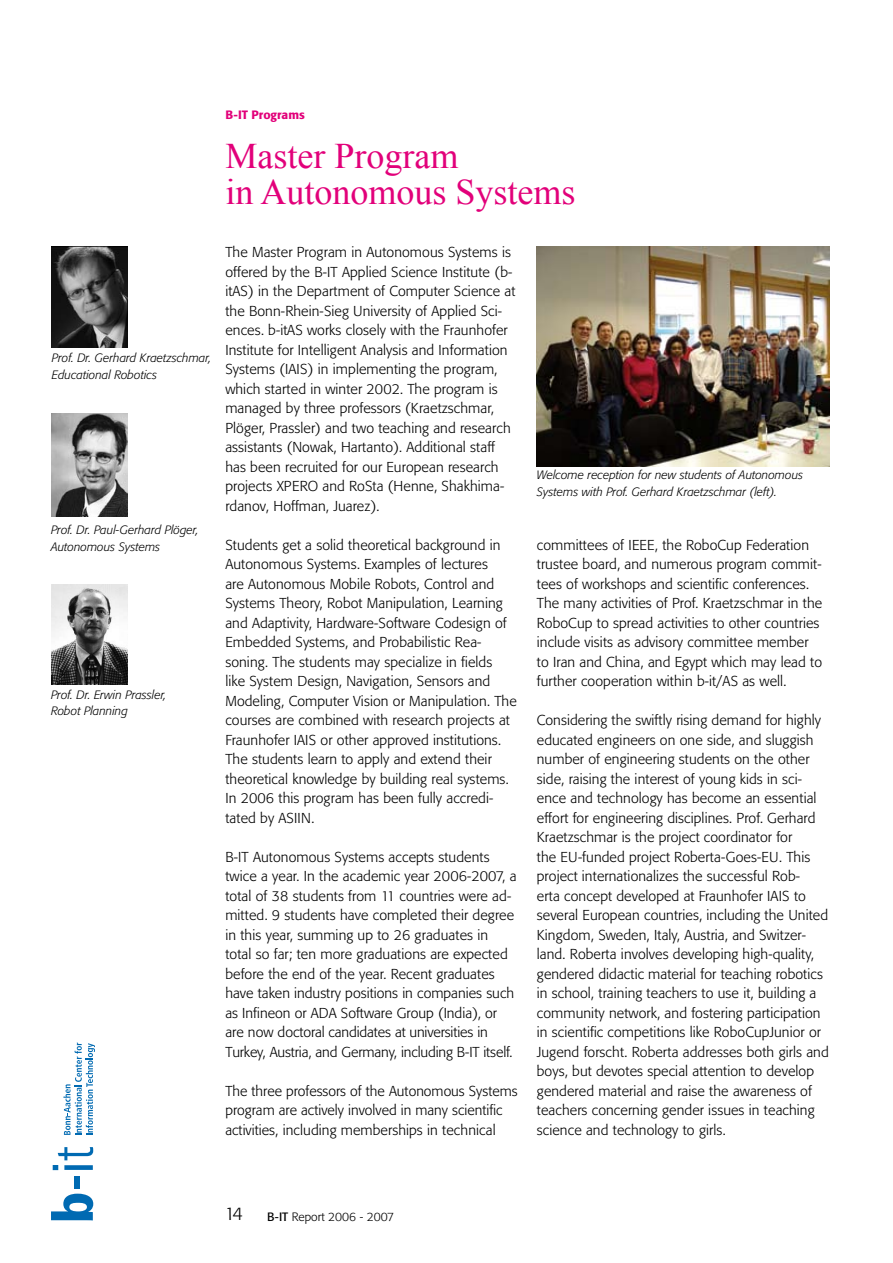
<style>
.page{position:relative;width:893px;height:1263px;background:#fff}
.page>*{position:absolute;margin:0;border:0;box-sizing:border-box;transform-origin:0 0}
.t1{font:36px/36px "Times New Roman";color:#e2007a}
.t2{font:300 18px "Formata BQ";color:#000}
.t3{font:300 14.25px/19.5px "Formata BQ";letter-spacing:.005em;color:#000}
.t4{font:italic 300 12px/16.5px "Formata BQ";color:#000}
.t5{font:300 12px "Formata BQ";color:#000}
.t6{font:500 12px "Formata BQ";color:#e2007a}
.s1{font-weight:400}
</style>
<div class="page">
<svg style="left:51px;top:1194px;width:42px;height:26px"></svg>
<div style="left:74px;top:1176px;width:6px;height:13px;background:#006ab2"></div>
<svg style="left:53px;top:1147px;width:40px;height:23px"></svg>
<svg style="left:63px;top:1043px;width:32px;height:92px"></svg>
<img style="left:51px;top:414px;width:77px;height:103px">
<img style="left:51px;top:584px;width:77px;height:101px">
<img style="left:51px;top:247px;width:77px;height:100px">
<img style="left:537px;top:247px;width:292px;height:220px">
<p class="t4" style="left:52px;top:350px;width:161px">Prof. Dr. Gerhard Kraetzschmar,<br>Educational Robotics</p>
<p class="t4" style="left:51px;top:522px;width:149px">Prof. Dr. Paul-Gerhard Plöger,<br>Autonomous Systems</p>
<p class="t4" style="left:51px;top:686px;width:117px">Prof. Dr. Erwin Prassler,<br>Robot Planning</p>
<p class="t6" style="left:225px;top:107px;width:81px">B-IT Programs</p>
<h1 class="t1" style="left:225px;top:138px;width:352px">Master Program<br>in Autonomous Systems</h1>
<p class="t3" style="left:225px;top:243px;width:291px">The Master Program in Autonomous Systems is offered by the B-IT Applied Science Institute (b&shy;itAS) in the Department of Computer Science at the Bonn-Rhein-Sieg University of Applied Sci&shy;ences. b-itAS works closely with the Fraunhofer Institute for Intelligent Analysis and Information Systems (IAIS) in implementing the program, which started in winter 2002. The program is managed by three professors (Kraetzschmar, Plöger, Prassler) and two teaching and research assistants (Nowak, Hartanto). Additional staff has been recruited for our European research projects XPERO and RoSta (Henne, Shakhima&shy;rdanov, Hoffman, Juarez).</p>
<p class="t3" style="left:225px;top:535px;width:293px">Students get a solid theoretical background in Autonomous Systems. Examples of lectures<br>are Autonomous Mobile Robots, Control and Systems Theory, Robot Manipulation, Learning and Adaptivity, Hardware-Software Codesign of Embedded Systems, and Probabilistic Rea&shy;soning. The students may specialize in fields<br>like System Design, Navigation, Sensors and Modeling, Computer Vision or Manipulation. The courses are combined with research projects at Fraunhofer IAIS or other approved institutions.<br>The students learn to apply and extend their theoretical knowledge by building real systems.<br>In 2006 this program has been fully accredi&shy;tated by ASIIN.</p>
<p class="t3" style="left:225px;top:847px;width:293px">B-IT Autonomous Systems accepts students twice a year. In the academic year 2006-2007, a total of 38 students from 11 countries were ad&shy;mitted. 9 students have completed their degree in this year, summing up to 26 graduates in total so far; ten more graduations are expected before the end of the year. Recent graduates have taken industry positions in companies such as Infineon or ADA Software Group (India), or are now doctoral candidates at universities in Turkey, Austria, and Germany, including B-IT itself.</p>
<p class="t3" style="left:225px;top:1081px;width:294px">The three professors of the Autonomous Systems program are actively involved in many scientific activities, including memberships in technical</p>
<p class="t4" style="left:537px;top:467px;width:268px">Welcome reception for new students of Autonomous<br>Systems with Prof. Gerhard Kraetzschmar (left).</p>
<p class="t3" style="left:537px;top:535px;width:287px">committees of IEEE, the RoboCup Federation trustee board, and numerous program commit&shy;tees of workshops and scientific conferences.<br>The many activities of Prof. Kraetzschmar in the RoboCup to spread activities to other countries include visits as advisory committee member to Iran and China, and Egypt which may lead to further cooperation within b-it/AS as well.</p>
<p class="t3" style="left:537px;top:711px;width:293px">Considering the swiftly rising demand for highly educated engineers on one side, and sluggish number of engineering students on the other side, raising the interest of young kids in sci&shy;ence and technology has become an essential effort for engineering disciplines. Prof. Gerhard Kraetzschmar is the project coordinator for<br>the EU-funded project Roberta-Goes-EU. This project internationalizes the successful Rob-<br>erta concept developed at Fraunhofer IAIS to several European countries, including the United Kingdom, Sweden, Italy, Austria, and Switzer&shy;land. Roberta involves developing high-quality, gendered didactic material for teaching robotics in school, training teachers to use it, building a community network, and fostering participation in scientific competitions like RoboCupJunior or Jugend forscht. Roberta addresses both girls and boys, but devotes special attention to develop gendered material and raise the awareness of teachers concerning gender issues in teaching science and technology to girls.</p>
<p class="t2" style="left:224px;top:1203px;width:20px">14</p>
<p class="t5" style="left:267px;top:1209px;width:129px"><span class="s1">B-IT</span> Report 2006 - 2007</p>
</div>
